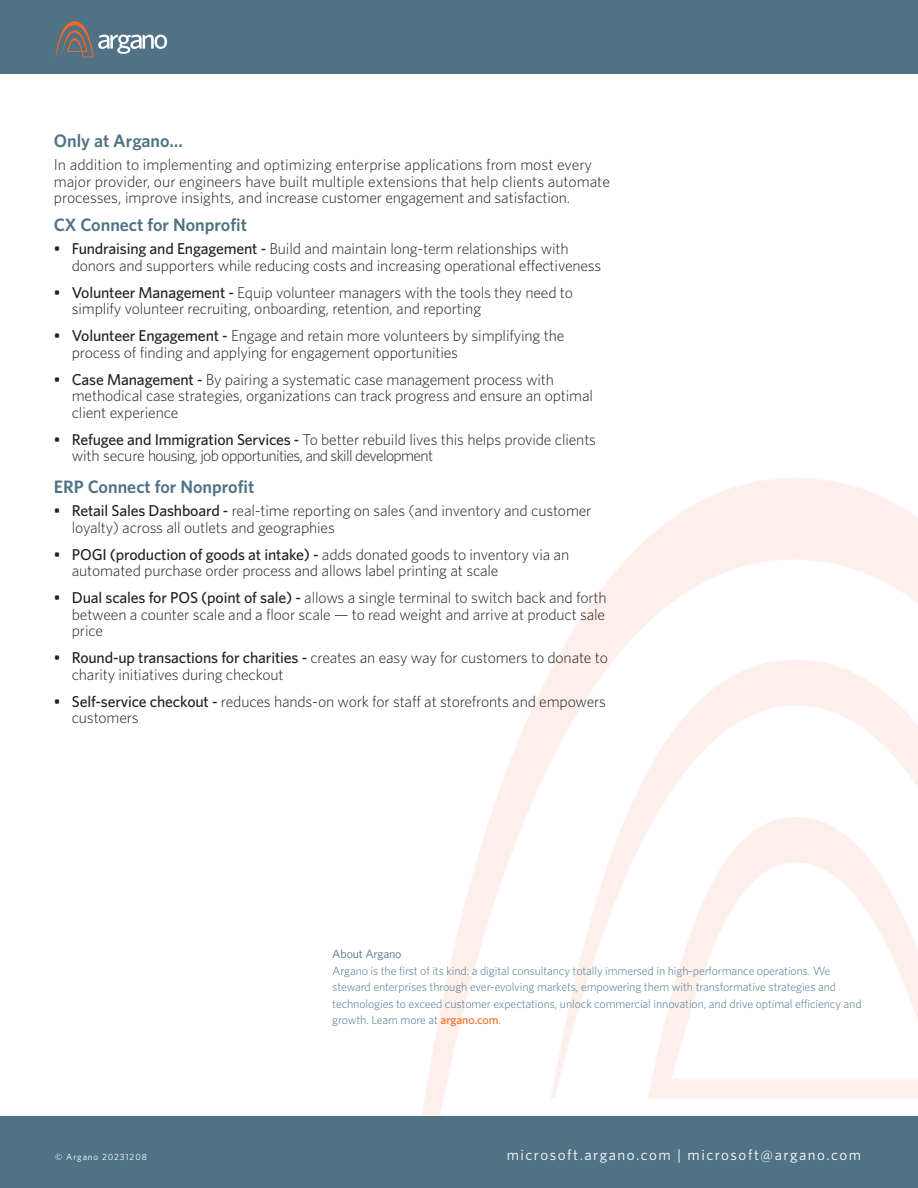
<style>
.page{position:relative;width:918px;height:1188px;background:#fff}
.page>*{position:absolute;margin:0;border:0;box-sizing:border-box;transform-origin:0 0}
.Section_Header{font:600 18px "Whitney";color:#507285}
.Body_Copy_Regular_9_13pt__6_5pt{font:300 15.75px/16.5px "Whitney";letter-spacing:-.01em;color:#231f20}
.Body_Copy_Regular_9_13pt__6_5pt-2{font:300 15.75px/16.5px "Whitney";letter-spacing:-.03em;color:#231f20}
.t1{font:15px "Whitney";letter-spacing:.1em;color:#fff}
.body{font:300 12px/16.5px "Whitney";letter-spacing:-.01em;color:#4f7286}
.t2{font:12px "Whitney";letter-spacing:-.01em;color:#4f7286}
.t3{font:9px "Whitney";letter-spacing:.1em;color:#fff}
.s1{font-weight:500}
.s2{font-weight:500;color:#f26724}
</style>
<div class="page">
<div style="left:0;top:1116px;width:918px;height:72px;background:#507285"></div>
<div style="left:0;top:0;width:918px;height:74px;background:#507285"></div>
<svg style="left:56px;top:21px;width:111px;height:36px"></svg>
<p class="Section_Header" style="left:54px;top:129px;width:131px">Only at Argano…</p>
<p class="Body_Copy_Regular_9_13pt__6_5pt" style="left:54px;top:156px;width:558px">In addition to implementing and optimizing enterprise applications from most every major provider, our engineers have built multiple extensions that help clients automate processes, improve insights, and increase customer engagement and satisfaction.</p>
<p class="Section_Header" style="left:54px;top:213px;width:195px">CX Connect for Nonprofit</p>
<p class="Body_Copy_Regular_9_13pt__6_5pt" style="left:72px;top:240px;width:531px;text-indent:-18px"><span class="s1">• Fundraising and Engagement -</span> Build and maintain long-term relationships with donors and supporters while reducing costs and increasing operational effectiveness</p>
<p class="Body_Copy_Regular_9_13pt__6_5pt" style="left:72px;top:284px;width:503px;text-indent:-18px"><span class="s1">• Volunteer Management -</span> Equip volunteer managers with the tools they need to simplify volunteer recruiting, onboarding, retention, and reporting</p>
<p class="Body_Copy_Regular_9_13pt__6_5pt" style="left:72px;top:327px;width:494px;text-indent:-18px"><span class="s1">• Volunteer Engagement -</span> Engage and retain more volunteers by simplifying the process of finding and applying for engagement opportunities</p>
<p class="Body_Copy_Regular_9_13pt__6_5pt" style="left:72px;top:371px;width:523px;text-indent:-18px"><span class="s1">• Case Management -</span> By pairing a systematic case management process with methodical case strategies, organizations can track progress and ensure an optimal client experience</p>
<p class="Body_Copy_Regular_9_13pt__6_5pt-2" style="left:72px;top:431px;width:526px;text-indent:-18px"><span class="s1">• Refugee and Immigration Services -</span> To better rebuild lives this helps provide clients with secure housing, job opportunities, and skill development</p>
<p class="Section_Header" style="left:54px;top:475px;width:202px">ERP Connect for Nonprofit</p>
<p class="Body_Copy_Regular_9_13pt__6_5pt" style="left:72px;top:502px;width:521px;text-indent:-18px"><span class="s1">• Retail Sales Dashboard -</span> real-time reporting on sales (and inventory and customer loyalty) across all outlets and geographies</p>
<p class="Body_Copy_Regular_9_13pt__6_5pt" style="left:72px;top:545px;width:499px;text-indent:-18px"><span class="s1">• POGI (production of goods at intake) -</span> adds donated goods to inventory via an automated purchase order process and allows label printing at scale</p>
<p class="Body_Copy_Regular_9_13pt__6_5pt" style="left:72px;top:589px;width:536px;text-align:justify;text-indent:-18px"><span class="s1">• Dual scales for POS (point of sale) -</span> allows a single terminal to switch back and forth between a counter scale and a floor scale — to read weight and arrive at product sale price</p>
<p class="Body_Copy_Regular_9_13pt__6_5pt" style="left:72px;top:649px;width:538px;text-indent:-18px"><span class="s1">• Round-up transactions for charities -</span> creates an easy way for customers to donate to charity initiatives during checkout</p>
<p class="Body_Copy_Regular_9_13pt__6_5pt" style="left:72px;top:692px;width:536px;text-indent:-18px"><span class="s1">• Self-service checkout -</span> reduces hands-on work for staff at storefronts and empowers customers</p>
<p class="t2" style="left:332px;top:946px;width:71px">About Argano</p>
<p class="body" style="left:332px;top:962px;width:531px">Argano is the first of its kind: a digital consultancy totally immersed in high-performance operations. We steward enterprises through ever-evolving markets, empowering them with transformative strategies and technologies to exceed customer expectations, unlock commercial innovation, and drive optimal efficiency and growth. Learn more at <span class="s2">argano.com</span>.</p>
<p class="t3" style="left:55px;top:1151px;width:93px">© Argano 20231208</p>
<p class="t1" style="left:507px;top:1145px;width:356px">microsoft.argano.com | microsoft@argano.com</p>
</div>
